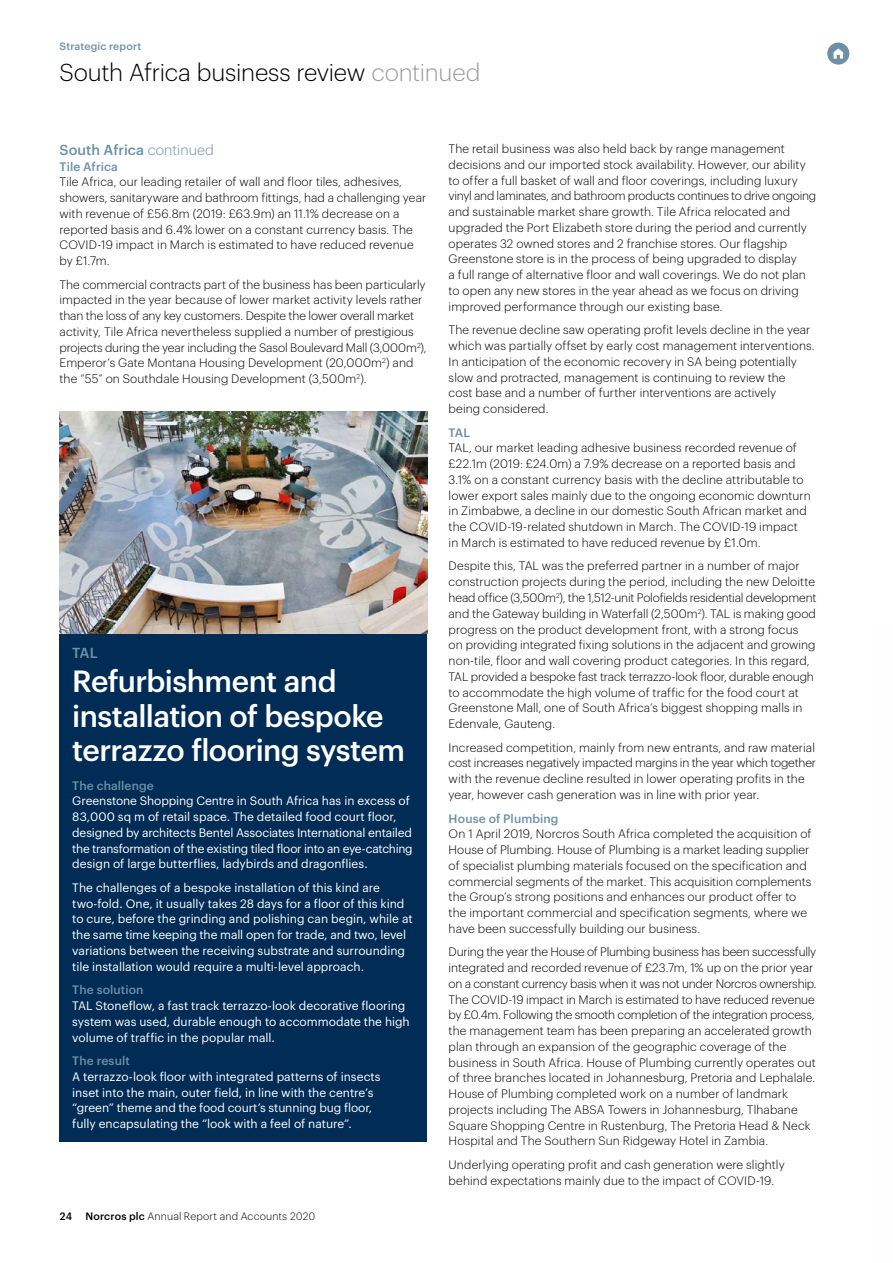
<style>
.page{position:relative;width:893px;height:1263px;background:#fff}
.page>*{position:absolute;margin:0;border:0;box-sizing:border-box;transform-origin:0 0}
.t1{font:500 30px/34.5px "Graphik";letter-spacing:-.02em;color:#fff}
.t2{font:300 24px "Graphik";letter-spacing:-.01em;color:#000}
.t3{font:500 14.25px "Graphik";color:#6d90a7}
.t4{font:300 12px/15.8px "Graphik";letter-spacing:.005em;color:#000}
.t5{font:12px/15.8px "Graphik";letter-spacing:-.005em;color:#fff}
.t6{font:500 12px "Graphik";letter-spacing:.01em;color:#6d90a7}
.t7{font:300 10.5px "Graphik";letter-spacing:.015em;color:#000}
.t8{font:500 10.5px "Graphik";letter-spacing:.01em;color:#6d90a7}
.t9{font:500 10.5px "Graphik";color:#000}
.s1{color:#9c9c9d}
.s2{font-weight:300}
.s3{font-weight:500}
</style>
<div class="page">
<div style="left:60px;top:633px;width:367px;height:508px;background:#002c55"></div>
<img style="left:60px;top:412px;width:367px;height:221px">
<svg style="left:827px;top:43px;width:22px;height:22px"></svg>
<p class="t8" style="left:60px;top:38px;width:83px">Strategic report</p>
<h2 class="t2" style="left:60px;top:55px;width:422px">South Africa business review <span class="s1">continued</span></h2>
<p class="t3" style="left:60px;top:139px;width:156px">South Africa <span class="s2">continued</span></p>
<p class="t6" style="left:60px;top:157px;width:60px">Tile Africa</p>
<p class="t4" style="left:60px;top:173px;width:368px">Tile Africa, our leading retailer of wall and floor tiles, adhesives, showers, sanitaryware and bathroom fittings, had a challenging year with revenue of £56.8m (2019: £63.9m) an 11.1% decrease on a reported basis and 6.4% lower on a constant currency basis. The COVID-19 impact in March is estimated to have reduced revenue by £1.7m.</p>
<p class="t4" style="left:60px;top:275px;width:369px">The commercial contracts part of the business has been particularly impacted in the year because of lower market activity levels rather than the loss of any key customers. Despite the lower overall market activity, Tile Africa nevertheless supplied a number of prestigious projects during the year including the Sasol Boulevard Mall (3,000m<sup>2</sup>), Emperor’s Gate Montana Housing Development (20,000m<sup>2</sup>) and the “55” on Southdale Housing Development (3,500m<sup>2</sup>).</p>
<p class="t3" style="left:72px;top:641px;width:27px">TAL</p>
<h1 class="t1" style="left:72px;top:661px;width:334px">Refurbishment and installation of bespoke terrazzo flooring system</h1>
<p class="t6" style="left:72px;top:776px;width:83px">The challenge</p>
<p class="t5" style="left:72px;top:792px;width:342px">Greenstone Shopping Centre in South Africa has in excess of 83,000 sq m of retail space. The detailed food court floor, designed by architects Bentel Associates International entailed the transformation of the existing tiled floor into an eye-catching design of large butterflies, ladybirds and dragonflies.</p>
<p class="t5" style="left:72px;top:879px;width:342px">The challenges of a bespoke installation of this kind are two-fold. One, it usually takes 28 days for a floor of this kind to cure, before the grinding and polishing can begin, while at the same time keeping the mall open for trade, and two, level variations between the receiving substrate and surrounding tile installation would require a multi-level approach.</p>
<p class="t6" style="left:72px;top:981px;width:73px">The solution</p>
<p class="t5" style="left:72px;top:997px;width:339px">TAL Stoneflow, a fast track terrazzo-look decorative flooring system was used, durable enough to accommodate the high volume of traffic in the popular mall.</p>
<p class="t6" style="left:72px;top:1052px;width:59px">The result</p>
<p class="t5" style="left:72px;top:1068px;width:310px">A terrazzo-look floor with integrated patterns of insects inset into the main, outer field, in line with the centre’s “green” theme and the food court’s stunning bug floor, fully encapsulating the “look with a feel of nature”.</p>
<p class="t9" style="left:60px;top:1209px;width:14px">24</p>
<p class="t7" style="left:85px;top:1209px;width:231px"><span class="s3">Norcros plc</span> Annual Report and Accounts 2020</p>
<p class="t4" style="left:449px;top:140px;width:369px">The retail business was also held back by range management decisions and our imported stock availability. However, our ability to offer a full basket of wall and floor coverings, including luxury vinyl and laminates, and bathroom products continues to drive ongoing and sustainable market share growth. Tile Africa relocated and upgraded the Port Elizabeth store during the period and currently operates 32 owned stores and 2 franchise stores. Our flagship Greenstone store is in the process of being upgraded to display<br>a full range of alternative floor and wall coverings. We do not plan to open any new stores in the year ahead as we focus on driving improved performance through our existing base.</p>
<p class="t4" style="left:449px;top:321px;width:368px">The revenue decline saw operating profit levels decline in the year which was partially offset by early cost management interventions.<br>In anticipation of the economic recovery in SA being potentially slow and protracted, management is continuing to review the<br>cost base and a number of further interventions are actively<br>being considered.</p>
<p class="t6" style="left:449px;top:423px;width:23px">TAL</p>
<p class="t4" style="left:449px;top:439px;width:364px">TAL, our market leading adhesive business recorded revenue of £22.1m (2019: £24.0m) a 7.9% decrease on a reported basis and 3.1% on a constant currency basis with the decline attributable to lower export sales mainly due to the ongoing economic downturn in Zimbabwe, a decline in our domestic South African market and the COVID-19-related shutdown in March. The COVID-19 impact<br>in March is estimated to have reduced revenue by £1.0m.</p>
<p class="t4" style="left:449px;top:557px;width:369px">Despite this, TAL was the preferred partner in a number of major construction projects during the period, including the new Deloitte head office (3,500m<sup>2</sup>), the 1,512-unit Polofields residential development and the Gateway building in Waterfall (2,500m<sup>2</sup>). TAL is making good progress on the product development front, with a strong focus<br>on providing integrated fixing solutions in the adjacent and growing non-tile, floor and wall covering product categories. In this regard, TAL provided a bespoke fast track terrazzo-look floor, durable enough to accommodate the high volume of traffic for the food court at Greenstone Mall, one of South Africa’s biggest shopping malls in Edenvale, Gauteng.</p>
<p class="t4" style="left:449px;top:738px;width:369px">Increased competition, mainly from new entrants, and raw material cost increases negatively impacted margins in the year which together with the revenue decline resulted in lower operating profits in the year, however cash generation was in line with prior year.</p>
<p class="t6" style="left:449px;top:809px;width:111px">House of Plumbing</p>
<p class="t4" style="left:449px;top:825px;width:364px">On 1 April 2019, Norcros South Africa completed the acquisition of House of Plumbing. House of Plumbing is a market leading supplier of specialist plumbing materials focused on the specification and commercial segments of the market. This acquisition complements the Group’s strong positions and enhances our product offer to the important commercial and specification segments, where we have been successfully building our business.</p>
<p class="t4" style="left:449px;top:943px;width:369px">During the year the House of Plumbing business has been successfully integrated and recorded revenue of £23.7m, 1% up on the prior year on a constant currency basis when it was not under Norcros ownership.<br>The COVID-19 impact in March is estimated to have reduced revenue by £0.4m. Following the smooth completion of the integration process, the management team has been preparing an accelerated growth plan through an expansion of the geographic coverage of the business in South Africa. House of Plumbing currently operates out of three branches located in Johannesburg, Pretoria and Lephalale.<br>House of Plumbing completed work on a number of landmark projects including The ABSA Towers in Johannesburg, Tlhabane Square Shopping Centre in Rustenburg, The Pretoria Head &amp; Neck Hospital and The Southern Sun Ridgeway Hotel in Zambia.</p>
<p class="t4" style="left:449px;top:1156px;width:338px">Underlying operating profit and cash generation were slightly behind expectations mainly due to the impact of COVID-19.</p>
</div>
